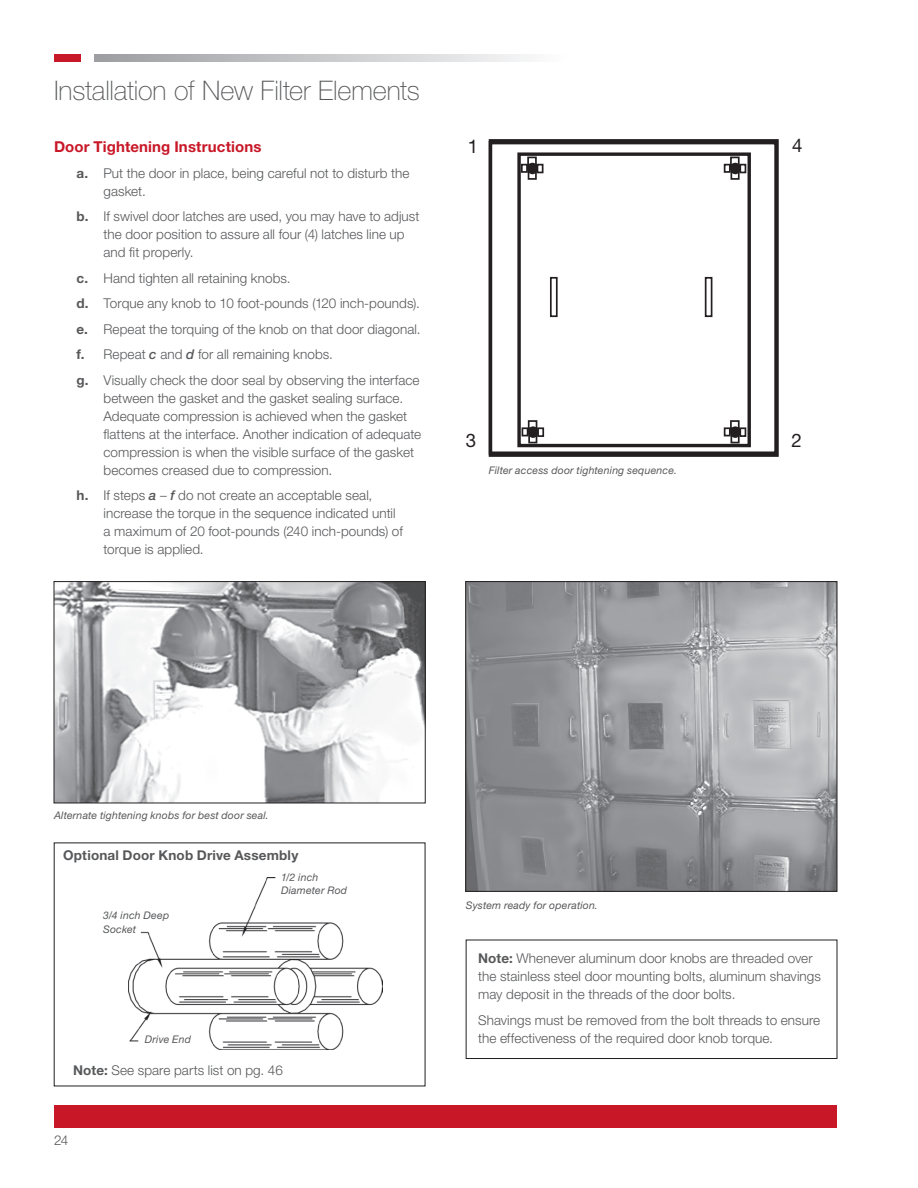
<style>
.page{position:relative;width:918px;height:1188px;background:#fff}
.page>*{position:absolute;margin:0;border:0;box-sizing:border-box;transform-origin:0 0}
.t1{font:100 27px "Helvetica Neue LT Std";letter-spacing:-.01em;color:#57585a}
.t2{font:18.75px "Helvetica Neue LT Std";color:#231f20}
.t3{font:700 15px "Helvetica Neue LT Std";letter-spacing:.01em;color:#c81727}
.t4{font:300 13.5px/18px "Helvetica Neue LT Std";letter-spacing:.005em;color:#57585a}
.t5{font:700 13.5px "Helvetica Neue LT Std";letter-spacing:.015em;color:#57585a}
.t6{font:italic 10.5px/13.5px "Helvetica Neue LT Std";letter-spacing:.015em;color:#57585a}
.s1{font-weight:700}
.s2{font-weight:500;font-style:italic}
</style>
<div class="page">
<div style="left:54px;top:1105px;width:783px;height:22px;background:#c81727"></div>
<div style="left:54px;top:54px;width:26px;height:7px;background:#c81727"></div>
<svg style="left:94px;top:54px;width:431px;height:7px;background:#c7c8ca"></svg>
<img style="left:468px;top:583px;width:367px;height:307px">
<div style="left:466px;top:581px;width:371px;height:311px;border:1px solid #231f20"></div>
<img style="left:128px;top:878px;width:254px;height:172px">
<img style="left:56px;top:583px;width:367px;height:218px">
<div style="left:54px;top:581px;width:371px;height:222px;border:1px solid #231f20"></div>
<div style="left:489px;top:141px;width:289px;height:314px;border:3px solid #231f20"></div>
<div style="left:517px;top:152px;width:234px;height:295px;border:3px solid #231f20"></div>
<div style="left:550px;top:277px;width:8px;height:40px;border:2px solid #231f20"></div>
<div style="left:705px;top:277px;width:7px;height:40px;border:2px solid #231f20"></div>
<div style="left:730px;top:164px;width:10px;height:16px;border:2px solid #231f20"></div>
<div style="left:730px;top:157px;width:10px;height:11px;border:2px solid #231f20"></div>
<div style="left:739px;top:164px;width:7px;height:9px;border:2px solid #231f20"></div>
<div style="left:731px;top:164px;width:9px;height:9px;background:#231f20;border-radius:50%"></div>
<div style="left:730px;top:163px;width:11px;height:11px;border:2px solid #231f20;border-radius:50%"></div>
<div style="left:724px;top:164px;width:7px;height:9px;border:2px solid #231f20"></div>
<div style="left:730px;top:427px;width:10px;height:16px;border:2px solid #231f20"></div>
<div style="left:730px;top:420px;width:10px;height:12px;border:2px solid #231f20"></div>
<div style="left:739px;top:427px;width:7px;height:10px;border:2px solid #231f20"></div>
<div style="left:731px;top:427px;width:9px;height:10px;background:#231f20;border-radius:50%"></div>
<div style="left:730px;top:426px;width:11px;height:12px;border:2px solid #231f20;border-radius:50%"></div>
<div style="left:724px;top:427px;width:7px;height:9px;border:2px solid #231f20"></div>
<div style="left:528px;top:164px;width:9px;height:16px;border:2px solid #231f20"></div>
<div style="left:527px;top:157px;width:10px;height:11px;border:2px solid #231f20"></div>
<div style="left:537px;top:164px;width:7px;height:9px;border:2px solid #231f20"></div>
<div style="left:528px;top:164px;width:9px;height:9px;background:#231f20;border-radius:50%"></div>
<div style="left:527px;top:163px;width:11px;height:11px;border:2px solid #231f20;border-radius:50%"></div>
<div style="left:521px;top:164px;width:7px;height:9px;border:2px solid #231f20"></div>
<div style="left:528px;top:427px;width:9px;height:16px;border:2px solid #231f20"></div>
<div style="left:528px;top:420px;width:9px;height:12px;border:2px solid #231f20"></div>
<div style="left:537px;top:427px;width:7px;height:10px;border:2px solid #231f20"></div>
<div style="left:529px;top:427px;width:8px;height:10px;background:#231f20;border-radius:50%"></div>
<div style="left:528px;top:426px;width:10px;height:12px;border:2px solid #231f20;border-radius:50%"></div>
<div style="left:522px;top:427px;width:6px;height:9px;border:2px solid #231f20"></div>
<div style="left:466px;top:940px;width:371px;height:119px;border:1px solid #231f20"></div>
<h1 class="t1" style="left:54px;top:75px;width:367px">Installation of New Filter Elements</h1>
<p class="t3" style="left:54px;top:138px;width:209px">Door Tightening Instructions</p>
<p class="t4" style="left:104px;top:164px;width:308px;text-indent:-27px"><span class="s1">a.</span> Put the door in place, being careful not to disturb the gasket.</p>
<p class="t4" style="left:104px;top:207px;width:317px;text-indent:-27px"><span class="s1">b.</span> If swivel door latches are used, you may have to adjust the door position to assure all four (4) latches line up and fit properly.</p>
<p class="t4" style="left:76px;top:265px;width:346px;line-height:25.5px"><span class="s1">c.</span> Hand tighten all retaining knobs.<br><span class="s1">d.</span> Torque any knob to 10 foot-pounds (120 inch-pounds). <span class="s1">e.</span> Repeat the torquing of the knob on that door diagonal. <span class="s1">f.</span> Repeat <span class="s2">c</span> and <span class="s2">d</span> for all remaining knobs.<br><span class="s1">g.</span> Visually check the door seal by observing the interface</p>
<p class="t4" style="left:104px;top:389px;width:319px">between the gasket and the gasket sealing surface.<br>Adequate compression is achieved when the gasket flattens at the interface. Another indication of adequate compression is when the visible surface of the gasket becomes creased due to compression.</p>
<p class="t4" style="left:104px;top:486px;width:301px;text-indent:-27px"><span class="s1">h.</span> If steps <span class="s2">a</span> – <span class="s2">f</span> do not create an acceptable seal, increase the torque in the sequence indicated until a maximum of 20 foot-pounds (240 inch-pounds) of torque is applied.</p>
<h2 class="t2" style="left:468px;top:135px;width:12px">1</h2>
<h2 class="t2" style="left:792px;top:134px;width:12px">4</h2>
<h2 class="t2" style="left:466px;top:429px;width:12px">3</h2>
<h2 class="t2" style="left:792px;top:429px;width:12px">2</h2>
<p class="t6" style="left:489px;top:463px;width:190px">Filter access door tightening sequence.</p>
<p class="t6" style="left:54px;top:808px;width:216px">Alternate tightening knobs for best door seal.</p>
<p class="t5" style="left:63px;top:846px;width:237px">Optional Door Knob Drive Assembly</p>
<p class="t6" style="left:103px;top:908px;width:68px">3/4 inch Deep<br>Socket</p>
<p class="t6" style="left:145px;top:1032px;width:48px">Drive End</p>
<p class="t6" style="left:281px;top:870px;width:67px">1/2 inch<br>Diameter Rod</p>
<p class="t4" style="left:73px;top:1061px;width:211px"><span class="s1">Note:</span> See spare parts list on pg. 46</p>
<p class="t4" style="left:54px;top:1131px;width:16px">24</p>
<p class="t6" style="left:466px;top:898px;width:134px">System ready for operation.</p>
<p class="t4" style="left:478px;top:949px;width:344px"><span class="s1">Note:</span> Whenever aluminum door knobs are threaded over the stainless steel door mounting bolts, aluminum shavings may deposit in the threads of the door bolts.</p>
<p class="t4" style="left:478px;top:1010px;width:344px">Shavings must be removed from the bolt threads to ensure the effectiveness of the required door knob torque.</p>
</div>
